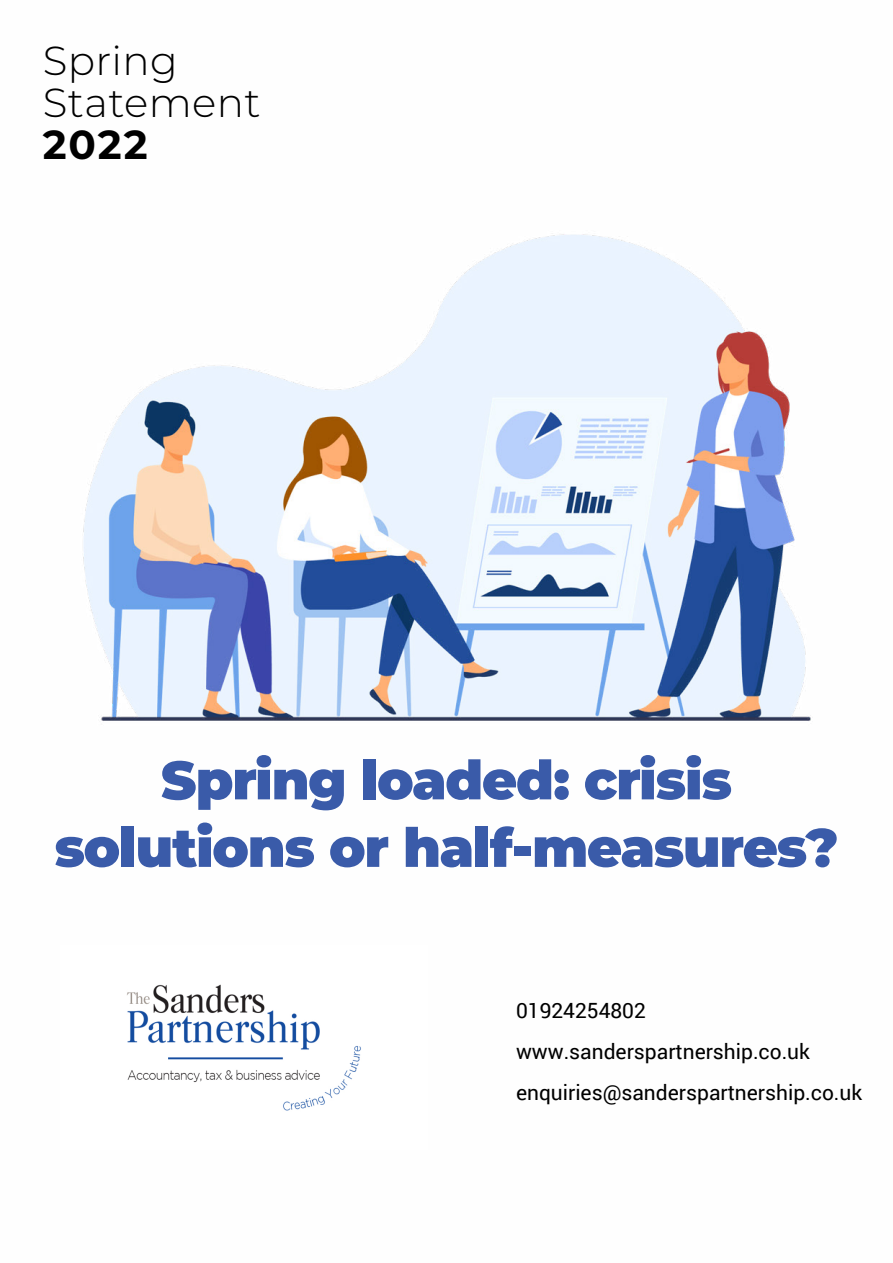
<style>
.page{position:relative;width:893px;height:1263px;background:#fff}
.page>*{position:absolute;margin:0;border:0;box-sizing:border-box;transform-origin:0 0}
.Paragraph_Style_1{font:900 54px/67.5px "Montserrat";letter-spacing:-.025em;color:#3a5ba9;text-align:center}
.t1{font:300 40.5px/42px "Montserrat";letter-spacing:.01em;color:#000}
.t2{font:21px/41px "Roboto";color:#000}
.s1{font-weight:700}
</style>
<div class="page">
<img style="left:83px;top:234px;width:728px;height:487px">
<img style="left:127px;top:984px;width:234px;height:127px">
<p class="t1" style="left:43px;top:38px;width:219px">Spring<br>Statement<br><span class="s1">2022</span></p>
<p class="Paragraph_Style_1" style="left:55px;top:743px;width:785px">Spring loaded: crisis solutions or half-measures?</p>
<p class="t2" style="left:516px;top:989px;width:348px">01924254802 www.sanderspartnership.co.uk enquiries@sanderspartnership.co.uk</p>
</div>
